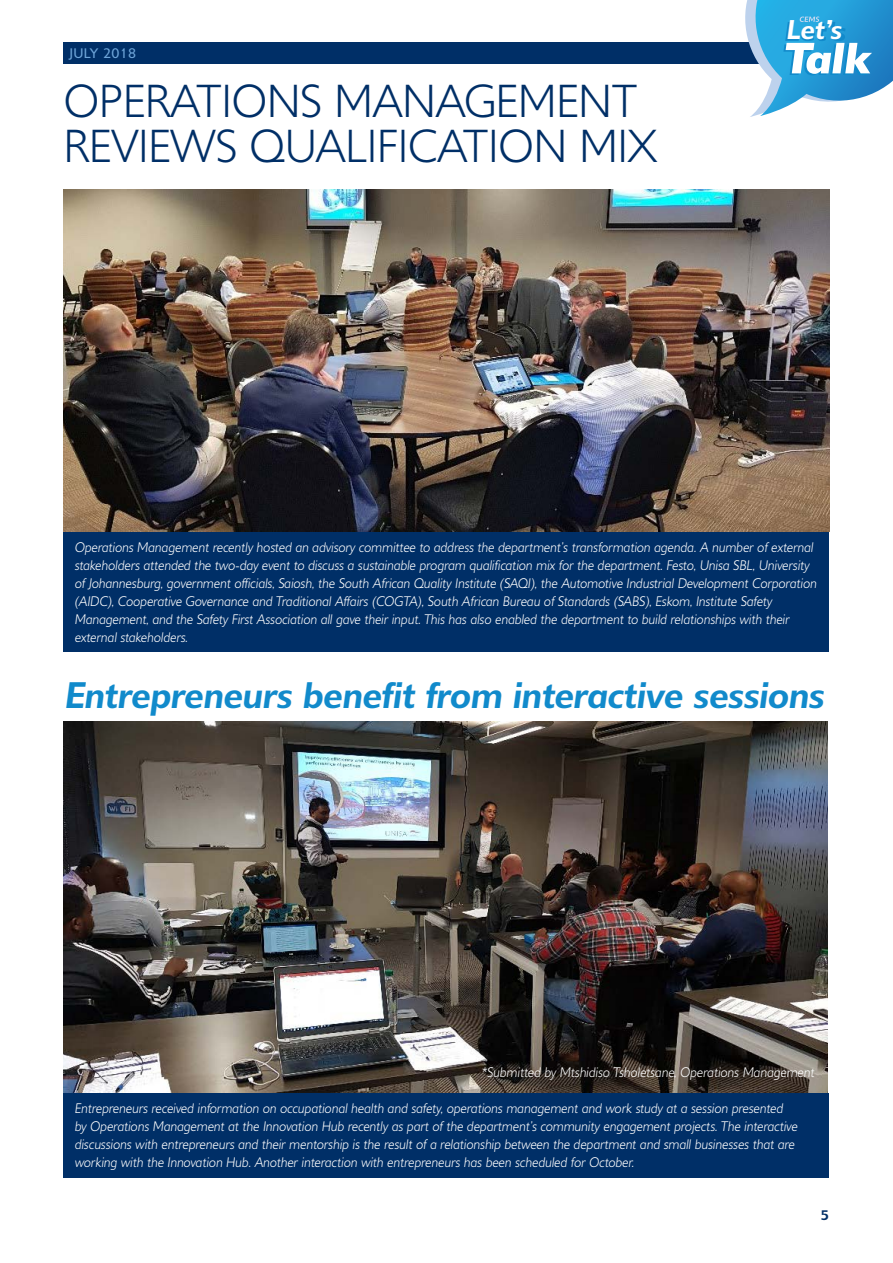
<style>
.page{position:relative;width:893px;height:1263px;background:#fff}
.page>*{position:absolute;margin:0;border:0;box-sizing:border-box;transform-origin:0 0}
.t1{font:300 45px/45px "Delargo DT";color:#002f67}
.t2{font:italic 600 36px "Delargo DT";letter-spacing:-.01em;color:#118acb}
.t3{font:italic 600 26.4px "Delargo DT";color:#fff}
.t4{font:italic 300 13.5px/18px "Delargo DT";color:#fff}
.t5{font:13.5px "Delargo DT";letter-spacing:.025em;color:#6da4d8}
.t6{font:600 13.5px "Delargo DT";color:#002f67}
</style>
<div class="page">
<div style="left:64px;top:43px;width:765px;height:21px;background:#002f67"></div>
<svg style="left:738px;top:0;width:155px;height:117px"></svg>
<img style="left:64px;top:721px;width:764px;height:372px">
<div style="left:64px;top:1093px;width:765px;height:85px;background:#002f67"></div>
<div style="left:64px;top:531px;width:765px;height:121px;background:#002f67"></div>
<img style="left:64px;top:189px;width:765px;height:342px">
<p class="t5" style="left:69px;top:45px;width:68px">JULY 2018</p>
<h1 class="t1" style="left:64px;top:78px;width:595px">OPERATIONS MANAGEMENT<br>REVIEWS QUALIFICATION MIX</h1>
<h3 class="t3" style="left:786px;top:14px;width:57px">Let’s</h3>
<p class="t4" style="left:74px;top:538px;width:743px">Operations Management recently hosted an advisory committee to address the department’s transformation agenda. A number of external stakeholders attended the two-day event to discuss a sustainable program qualification mix for the department. Festo, Unisa SBL, University of Johannesburg, government officials, Saiosh, the South African Quality Institute (SAQI), the Automotive Industrial Development Corporation (AIDC), Cooperative Governance and Traditional Affairs (COGTA), South African Bureau of Standards (SABS), Eskom, Institute Safety Management, and the Safety First Association all gave their input. This has also enabled the department to build relationships with their external stakeholders.</p>
<h2 class="t2" style="left:64px;top:673px;width:761px">Entrepreneurs benefit from interactive sessions</h2>
<p class="t4" style="left:481px;top:1063px;width:335px">*Submitted by Mtshidiso Tsholetsane, Operations Management</p>
<p class="t4" style="left:74px;top:1099px;width:724px">Entrepreneurs received information on occupational health and safety, operations management and work study at a session presented by Operations Management at the Innovation Hub recently as part of the department’s community engagement projects. The interactive discussions with entrepreneurs and their mentorship is the result of a relationship between the department and small businesses that are working with the Innovation Hub. Another interaction with entrepreneurs has been scheduled for October.</p>
<p class="t6" style="left:820px;top:1207px;width:10px">5</p>
</div>
